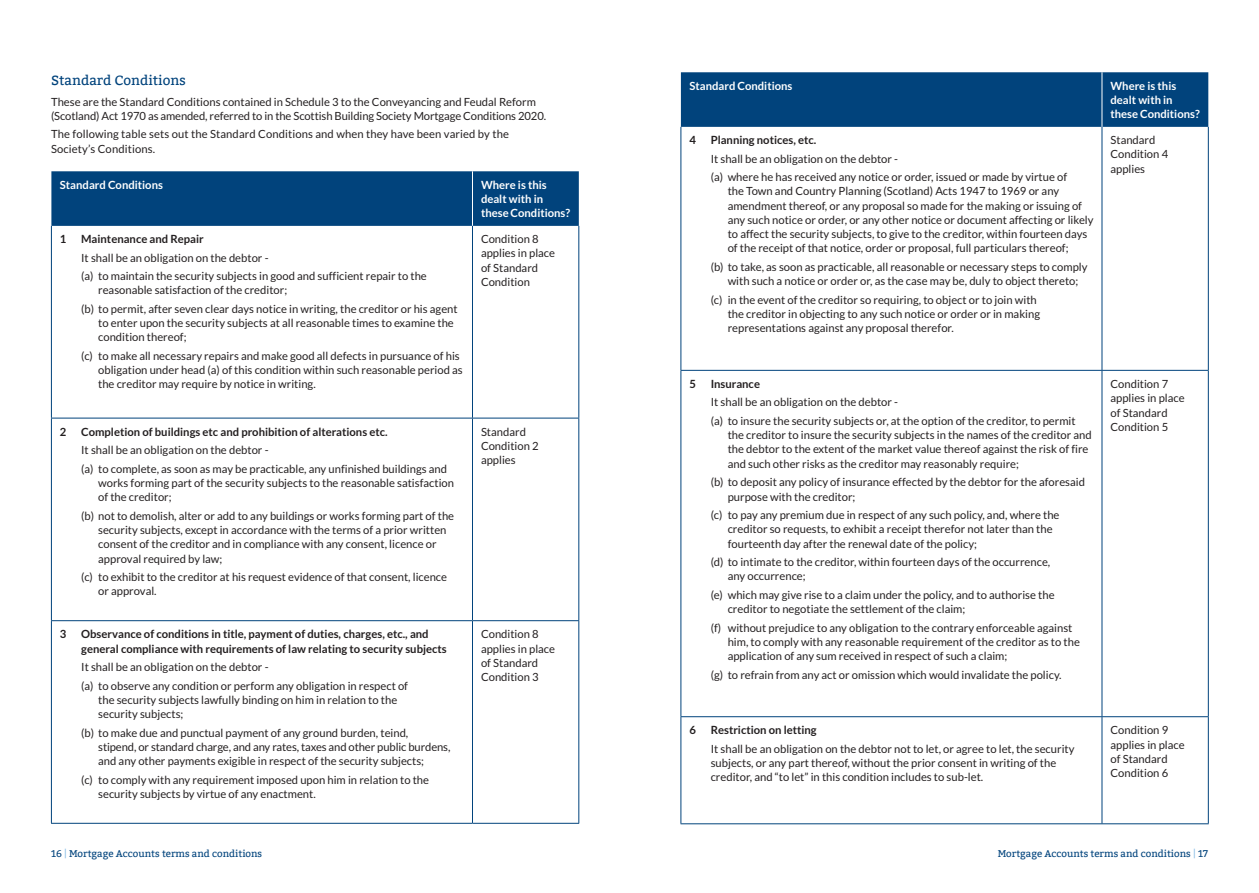
<style>
.page{position:relative;width:1259px;height:893px;background:#fff}
.page>*{position:absolute;margin:0;border:0;box-sizing:border-box;transform-origin:0 0}
.t1{font:13.5px "Bitter";color:#01437c}
.t2{font:11.25px/14.2px "Lato";color:#231f20}
.t3{font:700 11.25px/14.2px "Lato";color:#231f20}
.t4{font:700 11.25px/14.2px "Lato";color:#fff}
.t5{font:9.75px "Bitter";color:#01437c}
</style>
<div class="page">
<div style="left:681px;top:72px;width:527px;height:55px;background:#01437c"></div>
<hr style="left:1101px;top:72px;width:1px;height:55px;background:#fff">
<hr style="left:680px;top:127px;width:1px;height:243px;background:#01437c">
<hr style="left:680px;top:371px;width:1px;height:345px;background:#01437c">
<hr style="left:1101px;top:127px;width:1px;height:243px;background:#01437c">
<hr style="left:1208px;top:127px;width:1px;height:243px;background:#01437c">
<hr style="left:1101px;top:371px;width:1px;height:345px;background:#01437c">
<hr style="left:1208px;top:371px;width:1px;height:345px;background:#01437c">
<hr style="left:680px;top:370px;width:422px;height:1px;background:#01437c">
<hr style="left:1102px;top:370px;width:106px;height:1px;background:#01437c">
<hr style="left:680px;top:717px;width:1px;height:106px;background:#01437c">
<hr style="left:680px;top:716px;width:422px;height:1px;background:#01437c">
<hr style="left:1102px;top:716px;width:106px;height:1px;background:#01437c">
<hr style="left:1101px;top:717px;width:1px;height:106px;background:#01437c">
<hr style="left:1208px;top:717px;width:1px;height:106px;background:#01437c">
<hr style="left:680px;top:823px;width:422px;height:1px;background:#01437c">
<hr style="left:1102px;top:823px;width:106px;height:1px;background:#01437c">
<div style="left:51px;top:171px;width:528px;height:55px;background:#01437c"></div>
<hr style="left:472px;top:171px;width:1px;height:55px;background:#fff">
<hr style="left:51px;top:226px;width:1px;height:192px;background:#01437c">
<hr style="left:472px;top:226px;width:1px;height:192px;background:#01437c">
<hr style="left:578px;top:226px;width:1px;height:192px;background:#01437c">
<hr style="left:51px;top:418px;width:1px;height:202px;background:#01437c">
<hr style="left:51px;top:621px;width:1px;height:202px;background:#01437c">
<hr style="left:51px;top:418px;width:421px;height:1px;background:#01437c">
<hr style="left:472px;top:418px;width:107px;height:1px;background:#01437c">
<hr style="left:472px;top:418px;width:1px;height:202px;background:#01437c">
<hr style="left:578px;top:418px;width:1px;height:202px;background:#01437c">
<hr style="left:472px;top:621px;width:1px;height:202px;background:#01437c">
<hr style="left:578px;top:621px;width:1px;height:202px;background:#01437c">
<hr style="left:51px;top:620px;width:421px;height:1px;background:#01437c">
<hr style="left:472px;top:620px;width:107px;height:1px;background:#01437c">
<hr style="left:51px;top:823px;width:421px;height:1px;background:#01437c">
<hr style="left:472px;top:823px;width:107px;height:1px;background:#01437c">
<p class="t1" style="left:51px;top:72px;width:136px">Standard Conditions</p>
<p class="t2" style="left:51px;top:94px;width:496px">These are the Standard Conditions contained in Schedule 3 to the Conveyancing and Feudal Reform (Scotland) Act 1970 as amended, referred to in the Scottish Building Society Mortgage Conditions 2020.</p>
<p class="t2" style="left:51px;top:127px;width:459px">The following table sets out the Standard Conditions and when they have been varied by the<br>Society’s Conditions.</p>
<p class="t4" style="left:60px;top:177px;width:105px">Standard Conditions</p>
<p class="t4" style="left:481px;top:177px;width:91px">Where is this dealt with in these Conditions?</p>
<p class="t3" style="left:60px;top:232px;width:8px">1</p>
<p class="t3" style="left:81px;top:232px;width:124px">Maintenance and Repair</p>
<p class="t2" style="left:81px;top:248px;width:347px;line-height:18.5px">It shall be an obligation on the debtor -<br>(a) to maintain the security subjects in good and sufficient repair to the</p>
<p class="t2" style="left:81px;top:281px;width:378px;line-height:18.5px;text-indent:17px">reasonable satisfaction of the creditor;<br>(b) to permit, after seven clear days notice in writing, the creditor or his agent</p>
<p class="t2" style="left:98px;top:316px;width:357px">to enter upon the security subjects at all reasonable times to examine the condition thereof;</p>
<p class="t2" style="left:98px;top:349px;width:366px;text-indent:-17px">(c) to make all necessary repairs and make good all defects in pursuance of his obligation under head (a) of this condition within such reasonable period as the creditor may require by notice in writing.</p>
<p class="t2" style="left:481px;top:232px;width:76px">Condition 8 applies in place of Standard<br>Condition</p>
<p class="t3" style="left:60px;top:424px;width:8px">2</p>
<p class="t3" style="left:81px;top:424px;width:308px">Completion of buildings etc and prohibition of alterations etc.</p>
<p class="t2" style="left:81px;top:441px;width:367px;line-height:18.5px">It shall be an obligation on the debtor -<br>(a) to complete, as soon as may be practicable, any unfinished buildings and</p>
<p class="t2" style="left:98px;top:476px;width:357px">works forming part of the security subjects to the reasonable satisfaction of the creditor;</p>
<p class="t2" style="left:98px;top:508px;width:357px;text-indent:-17px">(b) not to demolish, alter or add to any buildings or works forming part of the security subjects, except in accordance with the terms of a prior written consent of the creditor and in compliance with any consent, licence or approval required by law;</p>
<p class="t2" style="left:98px;top:570px;width:350px;text-indent:-17px">(c) to exhibit to the creditor at his request evidence of that consent, licence or approval.</p>
<p class="t3" style="left:60px;top:627px;width:8px">3</p>
<p class="t3" style="left:81px;top:627px;width:367px">Observance of conditions in title, payment of duties, charges, etc., and general compliance with requirements of law relating to security subjects</p>
<p class="t2" style="left:81px;top:658px;width:328px;line-height:18.5px">It shall be an obligation on the debtor -<br>(a) to observe any condition or perform any obligation in respect of</p>
<p class="t2" style="left:98px;top:693px;width:300px">the security subjects lawfully binding on him in relation to the security subjects;</p>
<p class="t2" style="left:98px;top:725px;width:354px;text-indent:-17px">(b) to make due and punctual payment of any ground burden, teind,<br>stipend, or standard charge, and any rates, taxes and other public burdens, and any other payments exigible in respect of the security subjects;</p>
<p class="t2" style="left:98px;top:772px;width:332px;text-indent:-17px">(c) to comply with any requirement imposed upon him in relation to the security subjects by virtue of any enactment.</p>
<p class="t2" style="left:481px;top:424px;width:59px">Standard<br>Condition 2 applies</p>
<p class="t2" style="left:481px;top:627px;width:76px">Condition 8 applies in place of Standard<br>Condition 3</p>
<p class="t4" style="left:689px;top:78px;width:105px">Standard Conditions</p>
<p class="t4" style="left:1110px;top:78px;width:91px">Where is this dealt with in these Conditions?</p>
<p class="t3" style="left:689px;top:133px;width:8px">4</p>
<p class="t3" style="left:710px;top:133px;width:107px">Planning notices, etc.</p>
<p class="t2" style="left:710px;top:149px;width:358px;line-height:18.5px">It shall be an obligation on the debtor -<br>(a) where he has received any notice or order, issued or made by virtue of</p>
<p class="t2" style="left:727px;top:184px;width:367px">the Town and Country Planning (Scotland) Acts 1947 to 1969 or any amendment thereof, or any proposal so made for the making or issuing of any such notice or order, or any other notice or document affecting or likely to affect the security subjects, to give to the creditor, within fourteen days of the receipt of that notice, order or proposal, full particulars thereof;</p>
<p class="t2" style="left:727px;top:260px;width:361px;text-indent:-17px">(b) to take, as soon as practicable, all reasonable or necessary steps to comply with such a notice or order or, as the case may be, duly to object thereto;</p>
<p class="t2" style="left:727px;top:292px;width:314px;text-indent:-17px">(c) in the event of the creditor so requiring, to object or to join with the creditor in objecting to any such notice or order or in making representations against any proposal therefor.</p>
<p class="t2" style="left:1110px;top:133px;width:59px">Standard<br>Condition 4 applies</p>
<p class="t3" style="left:689px;top:377px;width:8px">5</p>
<p class="t3" style="left:710px;top:377px;width:51px">Insurance</p>
<p class="t2" style="left:710px;top:393px;width:366px;line-height:18.5px">It shall be an obligation on the debtor -<br>(a) to insure the security subjects or, at the option of the creditor, to permit</p>
<p class="t2" style="left:727px;top:428px;width:366px">the creditor to insure the security subjects in the names of the creditor and the debtor to the extent of the market value thereof against the risk of fire and such other risks as the creditor may reasonably require;</p>
<p class="t2" style="left:727px;top:475px;width:359px;text-indent:-17px">(b) to deposit any policy of insurance effected by the debtor for the aforesaid purpose with the creditor;</p>
<p class="t2" style="left:727px;top:508px;width:333px;text-indent:-17px">(c) to pay any premium due in respect of any such policy, and, where the creditor so requests, to exhibit a receipt therefor not later than the fourteenth day after the renewal date of the policy;</p>
<p class="t2" style="left:727px;top:555px;width:324px;text-indent:-17px">(d) to intimate to the creditor, within fourteen days of the occurrence, any occurrence;</p>
<p class="t2" style="left:727px;top:587px;width:328px;text-indent:-17px">(e) which may give rise to a claim under the policy, and to authorise the creditor to negotiate the settlement of the claim;</p>
<p class="t2" style="left:727px;top:620px;width:354px;text-indent:-17px">(f) without prejudice to any obligation to the contrary enforceable against him, to comply with any reasonable requirement of the creditor as to the application of any sum received in respect of such a claim;</p>
<p class="t2" style="left:710px;top:667px;width:352px">(g) to refrain from any act or omission which would invalidate the policy.</p>
<p class="t3" style="left:689px;top:723px;width:8px">6</p>
<p class="t3" style="left:710px;top:723px;width:107px">Restriction on letting</p>
<p class="t2" style="left:710px;top:742px;width:365px">It shall be an obligation on the debtor not to let, or agree to let, the security subjects, or any part thereof, without the prior consent in writing of the creditor, and “to let” in this condition includes to sub-let.</p>
<p class="t2" style="left:1110px;top:377px;width:76px">Condition 7 applies in place of Standard<br>Condition 5</p>
<p class="t2" style="left:1110px;top:723px;width:76px">Condition 9 applies in place of Standard<br>Condition 6</p>
<p class="t5" style="left:51px;top:848px;width:213px">16 <sup>|</sup> Mortgage Accounts terms and conditions</p>
<p class="t5" style="left:997px;top:848px;width:212px">Mortgage Accounts terms and conditions <sup>|</sup> 17</p>
</div>
